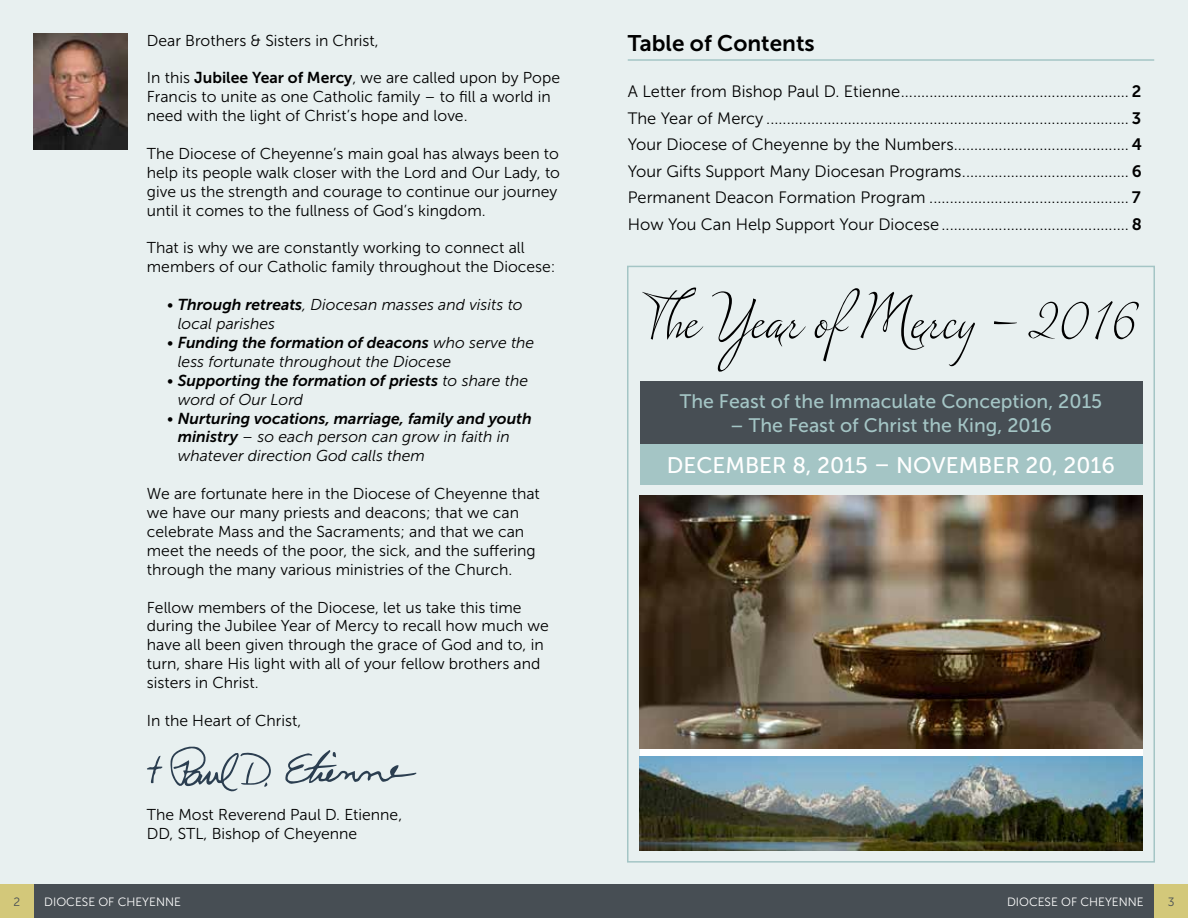
<style>
.page{position:relative;width:1188px;height:918px;background:#e8f0f0}
.page>*{position:absolute;margin:0;border:0;box-sizing:border-box;transform-origin:0 0}
.t1{font:68.25px "Lush Script";color:#000}
.t2{font:22.5px "Museo Sans 500";color:#fff}
.t3{font:22.5px "Museo Sans 700";color:#000}
.t4{font:19.5px "Museo Sans 500";color:#a4c5c5}
.t5{font:16.5px/26.5px "Museo Sans 300";color:#000;text-align:justify}
.t6{font:15.75px/18.9px "Museo Sans 300";color:#000}
.t7{font:italic 15.75px/18.9px "Museo Sans 300";color:#000}
.t8{font:italic 15.75px "Museo Sans 700";color:#000}
.t9{font:12px "Museo Sans 300";color:#fff}
.t10{font:12px "Museo Sans 300";color:#474e54}
.s1{font-family:"Museo Sans 700"}
.s2{font-family:"Museo Sans 300"}
</style>
<div class="page">
<div style="left:0;top:884px;width:1188px;height:34px;background:#474e54"></div>
<div style="left:1154px;top:884px;width:34px;height:34px;background:#d3c87a"></div>
<div style="left:0;top:884px;width:34px;height:34px;background:#d3c87a"></div>
<hr style="left:628px;top:59px;width:526px;height:2px;background:#a4c5c5">
<img style="left:34px;top:34px;width:94px;height:115px">
<div style="left:640px;top:444px;width:502px;height:41px;background:#a4c5c5"></div>
<div style="left:627px;top:266px;width:528px;height:597px;border:2px solid #a4c5c5"></div>
<div style="left:640px;top:381px;width:502px;height:63px;background:#474e54"></div>
<div style="left:640px;top:496px;width:502px;height:354px;background:#fff"></div>
<img style="left:640px;top:496px;width:502px;height:253px">
<img style="left:640px;top:757px;width:502px;height:93px">
<svg style="left:147px;top:756px;width:15px;height:28px"></svg>
<svg style="left:285px;top:750px;width:131px;height:34px"></svg>
<svg style="left:170px;top:746px;width:101px;height:46px"></svg>
<p class="t6" style="left:147px;top:31px;width:233px">Dear Brothers &amp; Sisters in Christ,</p>
<p class="t6" style="left:147px;top:69px;width:415px">In this <span class="s1">Jubilee Year of Mercy</span>, we are called upon by Pope<br>Francis to unite as one Catholic family – to fill a world in need with the light of Christ’s hope and love.</p>
<p class="t6" style="left:147px;top:144px;width:415px">The Diocese of Cheyenne’s main goal has always been to help its people walk closer with the Lord and Our Lady, to give us the strength and courage to continue our journey until it comes to the fullness of God’s kingdom.</p>
<p class="t6" style="left:147px;top:239px;width:410px">That is why we are constantly working to connect all members of our Catholic family throughout the Diocese:</p>
<p class="t7" style="left:178px;top:295px;width:347px;text-indent:-11px">• <span class="s1">Through retreats</span>, Diocesan masses and visits to local parishes</p>
<p class="t8" style="left:167px;top:334px;width:369px"><span class="s2">•</span> Funding the formation of deacons <span class="s2">who serve the</span></p>
<p class="t7" style="left:178px;top:352px;width:275px">less fortunate throughout the Diocese</p>
<p class="t8" style="left:167px;top:372px;width:362px"><span class="s2">•</span> Supporting the formation of priests <span class="s2">to share the</span></p>
<p class="t7" style="left:178px;top:390px;width:127px">word of Our Lord</p>
<p class="t8" style="left:167px;top:409px;width:366px"><span class="s2">•</span> Nurturing vocations, marriage, family and youth</p>
<p class="t7" style="left:178px;top:428px;width:334px"><span class="s1">ministry</span> – so each person can grow in faith in whatever direction God calls them</p>
<p class="t6" style="left:147px;top:484px;width:394px">We are fortunate here in the Diocese of Cheyenne that we have our many priests and deacons; that we can celebrate Mass and the Sacraments; and that we can meet the needs of the poor, the sick, and the suffering through the many various ministries of the Church.</p>
<p class="t6" style="left:147px;top:598px;width:404px">Fellow members of the Diocese, let us take this time during the Jubilee Year of Mercy to recall how much we have all been given through the grace of God and to, in turn, share His light with all of your fellow brothers and sisters in Christ.</p>
<p class="t6" style="left:147px;top:711px;width:156px">In the Heart of Christ,</p>
<p class="t6" style="left:147px;top:806px;width:257px">The Most Reverend Paul D. Etienne,<br>DD, STL, Bishop of Cheyenne</p>
<h2 class="t3" style="left:628px;top:30px;width:188px">Table of Contents</h2>
<p class="t5" style="left:628px;top:78px;width:516px">A Letter from Bishop Paul D. Etienne........................................................ <span class="s1">2<br></span>The Year of Mercy ......................................................................................... <span class="s1">3<br></span>Your Diocese of Cheyenne by the Numbers........................................... <span class="s1">4<br></span>Your Gifts Support Many Diocesan Programs......................................... <span class="s1">6<br></span>Permanent Deacon Formation Program ................................................. <span class="s1">7<br></span>How You Can Help Support Your Diocese.............................................. <span class="s1">8</span></p>
<h1 class="t1" style="left:644px;top:274px;width:496px">The Year of Mercy – 2016</h1>
<p class="t4" style="left:680px;top:391px;width:424px">The Feast of the Immaculate Conception, 2015</p>
<p class="t4" style="left:730px;top:414px;width:323px">– The Feast of Christ the King, 2016</p>
<h2 class="t2" style="left:667px;top:453px;width:450px">DECEMBER 8, 2015 – NOVEMBER 20, 2016</h2>
<p class="t10" style="left:13px;top:895px;width:8px">2</p>
<p class="t9" style="left:44px;top:895px;width:138px">DIOCESE OF CHEYENNE</p>
<p class="t9" style="left:1007px;top:895px;width:138px">DIOCESE OF CHEYENNE</p>
<p class="t10" style="left:1168px;top:895px;width:8px">3</p>
</div>
